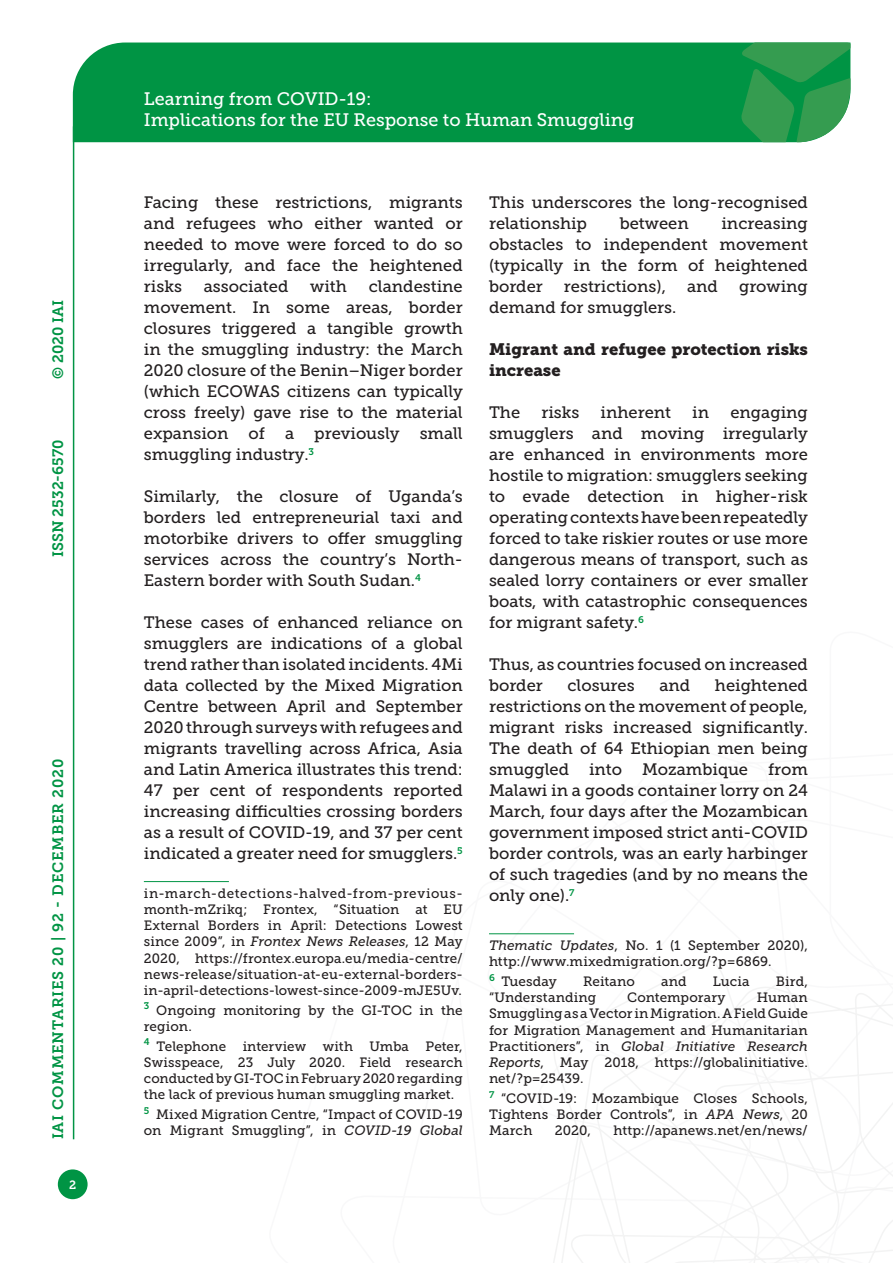
<style>
.page{position:relative;width:893px;height:1263px;background:#fff}
.page>*{position:absolute;margin:0;border:0;box-sizing:border-box;transform-origin:0 0}
.t1{font:18px/21.6px "Museo Slab 500";color:#fff}
.Testo{font:16.5px/21px "Museo Slab 500";color:#231f20;text-align:justify}
.Testo-2{font:16.5px/21px "Museo Slab 900";color:#231f20}
.t2{font:15px "Museo Slab 700";letter-spacing:.05em;color:#009444}
.t3{font:15px "Museo Slab 700";color:#009444}
.Nota{font:13.5px/16.2px "Museo Slab 500";letter-spacing:.01em;color:#231f20;text-align:justify}
.t4{font:12px "Museo Slab 700";color:#fff}
.s1{font-style:italic}
</style>
<div class="page">
<svg style="left:553px;top:960px;width:340px;height:303px"></svg>
<div style="left:73px;top:43px;width:668px;height:99px;background:#009444"></div>
<svg style="left:741px;top:43px;width:109px;height:99px;background:#319e55"></svg>
<div style="left:58px;top:1169px;width:30px;height:30px;background:#009444;border-radius:50%"></div>
<hr style="left:73px;top:126px;width:1px;height:1013px;background:#009444">
<hr style="left:144px;top:881px;width:85px;height:1px;background:#009444">
<hr style="left:489px;top:933px;width:85px;height:1px;background:#009444">
<p class="t2" style="left:50px;top:379px;width:80px;rotate:-90deg">© 2020 IAI</p>
<p class="t3" style="left:50px;top:557px;width:119px;rotate:-90deg">ISSN 2532-6570</p>
<p class="t2" style="left:50px;top:1139px;width:382px;rotate:-90deg">IAI COMMENTARIES 20 | 92 - DECEMBER 2020</p>
<p class="t4" style="left:69px;top:1178px;width:9px">2</p>
<p class="t1" style="left:144px;top:88px;width:492px">Learning from COVID-19:<br>Implications for the EU Response to Human Smuggling</p>
<p class="Testo" style="left:144px;top:192px;width:320px">Facing these restrictions, migrants and refugees who either wanted or needed to move were forced to do so irregularly, and face the heightened risks</p>
<p class="Testo" style="left:144px;top:276px;width:320px;text-indent:225px">clandestine movement. In some areas, border closures triggered a tangible growth in the smuggling industry: the March 2020 closure of the Benin–Niger border (which ECOWAS citizens can typically cross freely) gave rise to the material expansion of a previously small smuggling industry.<sup>3</sup></p>
<p class="Testo" style="left:144px;top:486px;width:320px">Similarly, the closure of Uganda’s borders led entrepreneurial taxi and motorbike drivers to offer smuggling services across the country’s North-Eastern border with South Sudan.<sup>4</sup></p>
<p class="Testo" style="left:144px;top:612px;width:320px">These cases of enhanced reliance on smugglers are indications of a global trend rather than isolated incidents. 4Mi data collected by the Mixed Migration Centre between April and September 2020 through surveys with refugees and migrants travelling across Africa, Asia and Latin America illustrates this trend:<br>47 per cent of respondents reported increasing difficulties crossing borders as a result of COVID-19, and 37 per cent indicated a greater need for smugglers.<sup>5</sup></p>
<p class="Nota" style="left:144px;top:885px;width:320px">in-march-detections-halved-from-previous&shy;month-mZrikq; Frontex, “Situation at EU External Borders in April: Detections Lowest since 2009”, in <span class="s1">Frontex News Releases</span>, 12 May 2020, https://frontex.europa.eu/media-centre/ news-release/situation-at-eu-external-borders&shy;in-april-detections-lowest-since-2009-mJE5Uv.</p>
<p class="Nota" style="left:144px;top:1002px;width:320px"><sup>3</sup> Ongoing monitoring by the GI-TOC in the region.</p>
<p class="Nota" style="left:144px;top:1038px;width:320px"><sup>4</sup> Telephone interview with Umba Peter, Swisspeace, 23 July 2020. Field research conducted by GI-TOC in February 2020 regarding the lack of previous human smuggling market.</p>
<p class="Nota" style="left:144px;top:1106px;width:320px"><sup>5</sup> Mixed Migration Centre, “Impact of COVID-19 on Migrant Smuggling”, in <span class="s1">COVID-19 Global</span></p>
<p class="Testo" style="left:204px;top:276px;width:86px">associated</p>
<p class="Testo" style="left:310px;top:276px;width:38px">with</p>
<p class="Testo" style="left:489px;top:192px;width:320px">This underscores the long-recognised relationship</p>
<p class="Testo" style="left:489px;top:213px;width:320px;text-indent:232px">increasing obstacles to independent movement (typically in the form of heightened border</p>
<p class="Testo" style="left:620px;top:213px;width:70px">between</p>
<p class="Testo" style="left:564px;top:276px;width:104px">restrictions),</p>
<p class="Testo" style="left:687px;top:276px;width:32px">and</p>
<p class="Testo" style="left:739px;top:276px;width:70px">growing</p>
<p class="Testo" style="left:489px;top:297px;width:189px">demand for smugglers.</p>
<p class="Testo-2" style="left:489px;top:339px;width:320px">Migrant and refugee protection risks increase</p>
<p class="Testo" style="left:489px;top:402px;width:33px">The</p>
<p class="Testo" style="left:541px;top:402px;width:40px">risks</p>
<p class="Testo" style="left:601px;top:402px;width:72px">inherent</p>
<p class="Testo" style="left:692px;top:402px;width:18px">in</p>
<p class="Testo" style="left:489px;top:402px;width:320px;text-indent:241px">engaging smugglers and moving irregularly are enhanced in environments more hostile to migration: smugglers seeking to evade detection in higher-risk operating contexts have been repeatedly forced to take riskier routes or use more dangerous means of transport, such as sealed lorry containers or ever smaller boats, with catastrophic consequences for migrant safety.<sup>6</sup></p>
<p class="Testo" style="left:489px;top:654px;width:320px">Thus, as countries focused on increased border</p>
<p class="Testo" style="left:489px;top:675px;width:320px;text-indent:226px">heightened restrictions on the movement of people, migrant risks increased significantly.<br>The death of 64 Ethiopian men being smuggled into Mozambique from Malawi in a goods container lorry on 24<br>March, four days after the Mozambican government imposed strict anti-COVID border controls, was an early harbinger of such tragedies (and by no means the only one).<sup>7</sup></p>
<p class="Nota" style="left:489px;top:937px;width:320px"><span class="s1">Thematic Updates</span>, No. 1 (1 September 2020), http://www.mixedmigration.org/?p=6869.</p>
<p class="Nota" style="left:489px;top:973px;width:69px"><sup>6</sup> Tuesday</p>
<p class="Nota" style="left:583px;top:973px;width:53px">Reitano</p>
<p class="Nota" style="left:661px;top:973px;width:27px">and</p>
<p class="Nota" style="left:713px;top:973px;width:38px">Lucia</p>
<p class="Nota" style="left:776px;top:973px;width:33px">Bird,</p>
<p class="Nota" style="left:489px;top:989px;width:109px">“Understanding</p>
<p class="Nota" style="left:627px;top:989px;width:100px">Contemporary</p>
<p class="Testo" style="left:567px;top:675px;width:69px">closures</p>
<p class="Testo" style="left:659px;top:675px;width:32px">and</p>
<p class="Nota" style="left:489px;top:989px;width:320px;text-indent:268px">Human Smuggling as a Vector in Migration. A Field Guide for Migration Management and Humanitarian Practitioners”, in <span class="s1">Global Initiative Research Reports</span>, May 2018, https://globalinitiative. net/?p=25439.</p>
<p class="Nota" style="left:489px;top:1090px;width:320px"><sup>7</sup> “COVID-19: Mozambique Closes Schools, Tightens Border Controls”, in <span class="s1">APA News</span>, 20<br>March</p>
<p class="Nota" style="left:555px;top:1123px;width:38px">2020,</p>
<p class="Nota" style="left:613px;top:1123px;width:196px">http://apanews.net/en/news/</p>
</div>
